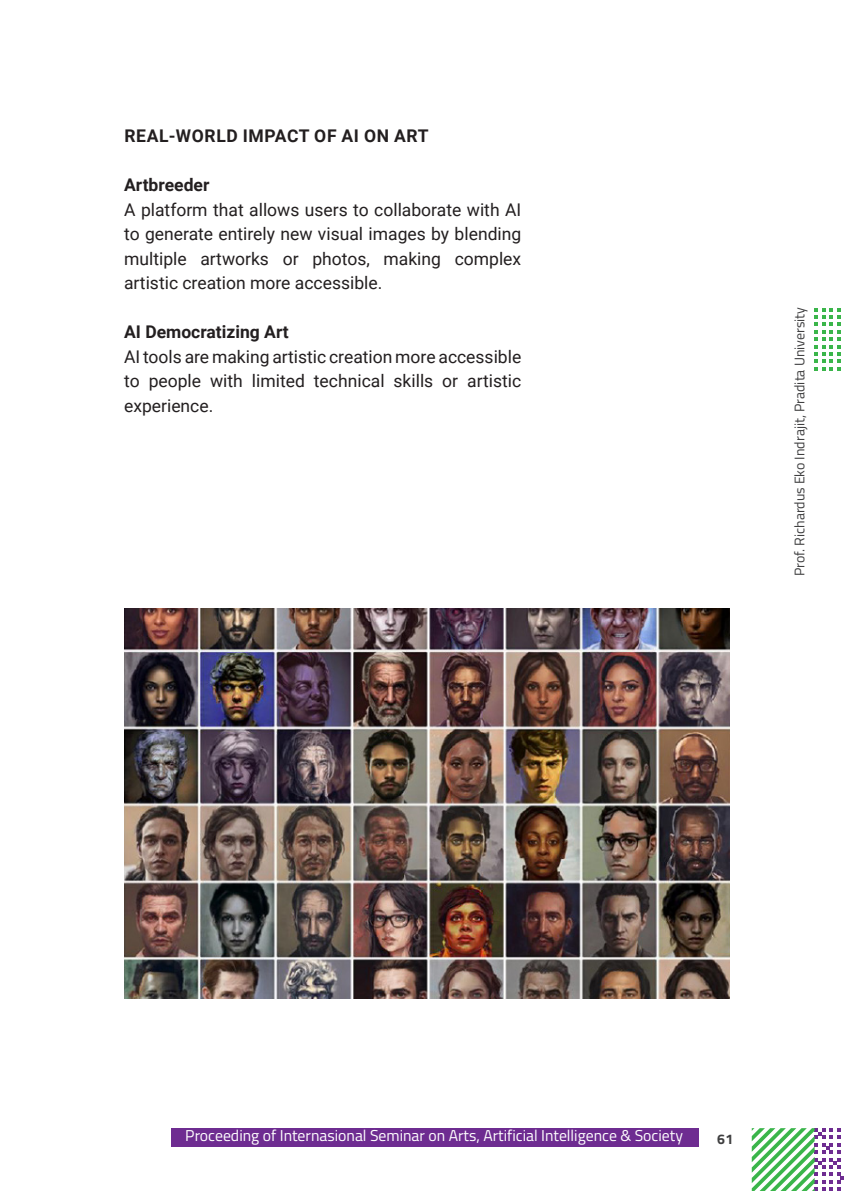
<style>
.page{position:relative;width:844px;height:1191px;background:#fff}
.page>*{position:absolute;margin:0;border:0;box-sizing:border-box;transform-origin:0 0}
.t1{font:17.5px/24.5px "Roboto";color:#231f20;text-align:justify}
.t2{font:700 17.5px "Roboto";color:#231f20}
.t3{font:700 17.5px "Roboto";letter-spacing:.035em;color:#231f20}
.t4{font:15.75px "Titillium Web";color:#fff}
.t5{font:14px "Titillium Web";color:#3e3e3f}
.t6{font:700 14px "Titillium Web";color:#3e3e3f}
</style>
<div class="page">
<svg style="left:814px;top:308px;width:26px;height:63px"></svg>
<div style="left:172px;top:1128px;width:526px;height:18px;background:#6e2c91"></div>
<svg style="left:751px;top:1128px;width:92px;height:63px"></svg>
<img style="left:124px;top:609px;width:605px;height:389px">
<p class="t3" style="left:124px;top:126px;width:306px">REAL-WORLD IMPACT OF AI ON ART</p>
<p class="t2" style="left:124px;top:175px;width:87px">Artbreeder</p>
<p class="t1" style="left:124px;top:197px;width:398px">A platform that allows users to collaborate with AI to generate entirely new visual images by blending multiple artworks or photos, making complex artistic creation more accessible.</p>
<p class="t2" style="left:124px;top:322px;width:166px">AI Democratizing Art</p>
<p class="t1" style="left:124px;top:344px;width:398px">AI tools are making artistic creation more accessible to people with limited technical skills or artistic experience.</p>
<p class="t5" style="left:788px;top:576px;width:271px;rotate:-90deg">Prof. Richardus Eko Indrajit, Pradita University</p>
<p class="t4" style="left:185px;top:1123px;width:499px">Proceeding of Internasional Seminar on Arts, Artificial Intelligence &amp; Society</p>
<p class="t6" style="left:717px;top:1128px;width:18px">61</p>
</div>
